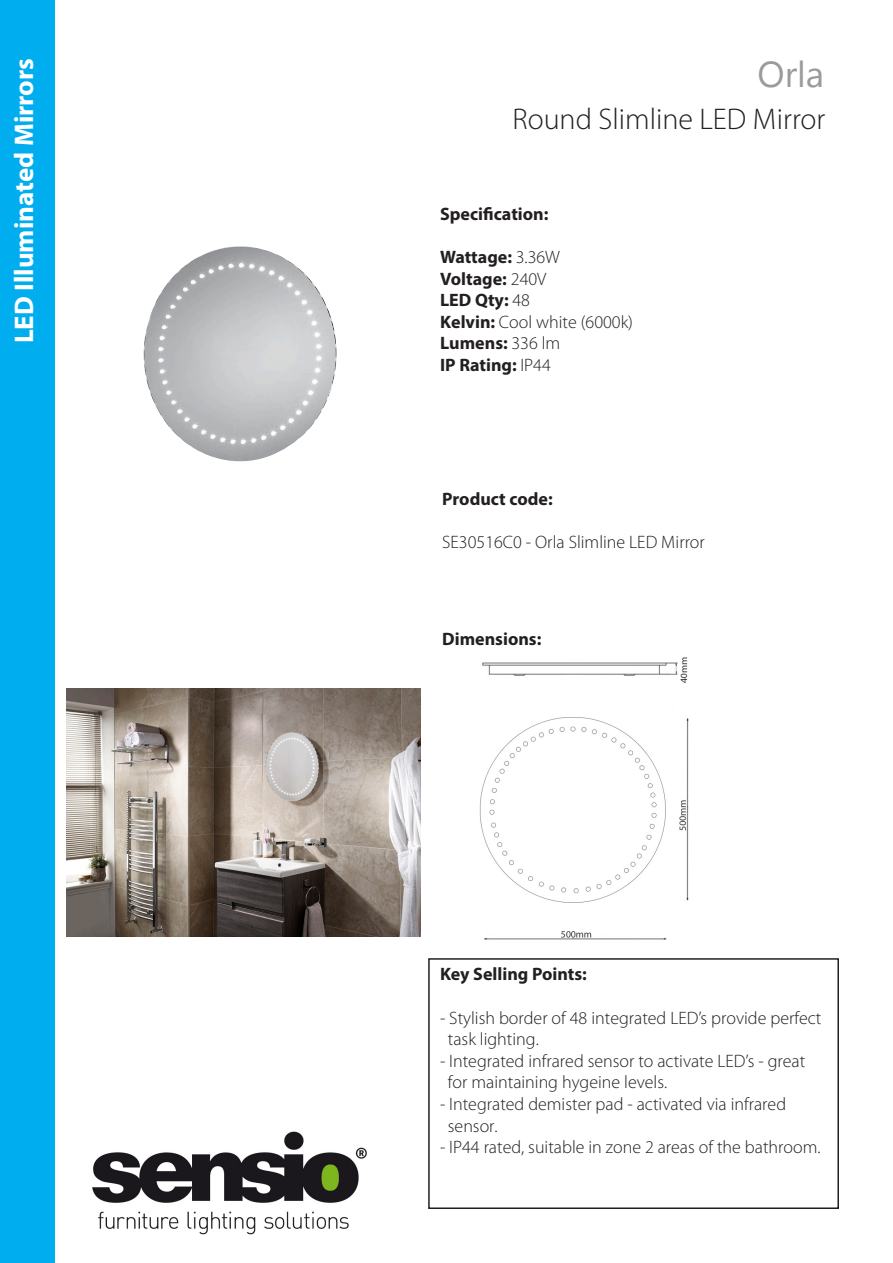
<style>
.page{position:relative;width:893px;height:1263px;background:#fff}
.page>*{position:absolute;margin:0;border:0;box-sizing:border-box;transform-origin:0 0}
.t1{font:36px "Gadugi";color:#9a9c9c}
.t2{font:300 30px "Myriad Pro";color:#231f20}
.t3{font:700 27px "Myriad Pro";color:#fff}
.t4{font:300 18px/21.6px "Myriad Pro";color:#231f20}
.t5{font:700 18px/21.6px "Myriad Pro";color:#231f20}
.s1{font-weight:300}
</style>
<div class="page">
<div style="left:428px;top:958px;width:411px;height:251px;border:2px solid #231f20"></div>
<div style="left:0;top:0;width:54px;height:1263px;background:#00aeef"></div>
<img style="left:92px;top:1131px;width:275px;height:104px">
<img style="left:479px;top:657px;width:210px;height:283px">
<img style="left:67px;top:689px;width:353px;height:247px">
<img style="left:144px;top:246px;width:193px;height:215px">
<p class="t3" style="left:6px;top:343px;width:287px;rotate:-90deg">LED Illuminated Mirrors</p>
<p class="t1" style="left:757px;top:52px;width:68px">Orla</p>
<p class="t2" style="left:512px;top:102px;width:314px">Round Slimline LED Mirror</p>
<p class="t5" style="left:440px;top:202px;width:110px">Specification:</p>
<p class="t5" style="left:440px;top:245px;width:194px">Wattage: <span class="s1">3.36W<br></span>Voltage: <span class="s1">240V<br></span>LED Qty: <span class="s1">48<br></span>Kelvin: <span class="s1">Cool white (6000k)<br></span>Lumens: <span class="s1">336 lm<br></span>IP Rating: <span class="s1">IP44</span></p>
<p class="t5" style="left:442px;top:487px;width:112px">Product code:</p>
<p class="t4" style="left:442px;top:531px;width:264px">SE30516C0 - Orla Slimline LED Mirror</p>
<p class="t5" style="left:442px;top:627px;width:101px">Dimensions:</p>
<p class="t5" style="left:440px;top:963px;width:148px">Key Selling Points:</p>
<p class="t4" style="left:448px;top:1007px;width:375px;text-indent:-8px">- Stylish border of 48 integrated LED’s provide perfect task lighting.</p>
<p class="t4" style="left:448px;top:1050px;width:359px;text-indent:-8px">- Integrated infrared sensor to activate LED’s - great for maintaining hygeine levels.</p>
<p class="t4" style="left:448px;top:1093px;width:340px;text-indent:-8px">- Integrated demister pad - activated via infrared sensor.</p>
<p class="t4" style="left:440px;top:1137px;width:382px">- IP44 rated, suitable in zone 2 areas of the bathroom.</p>
</div>
